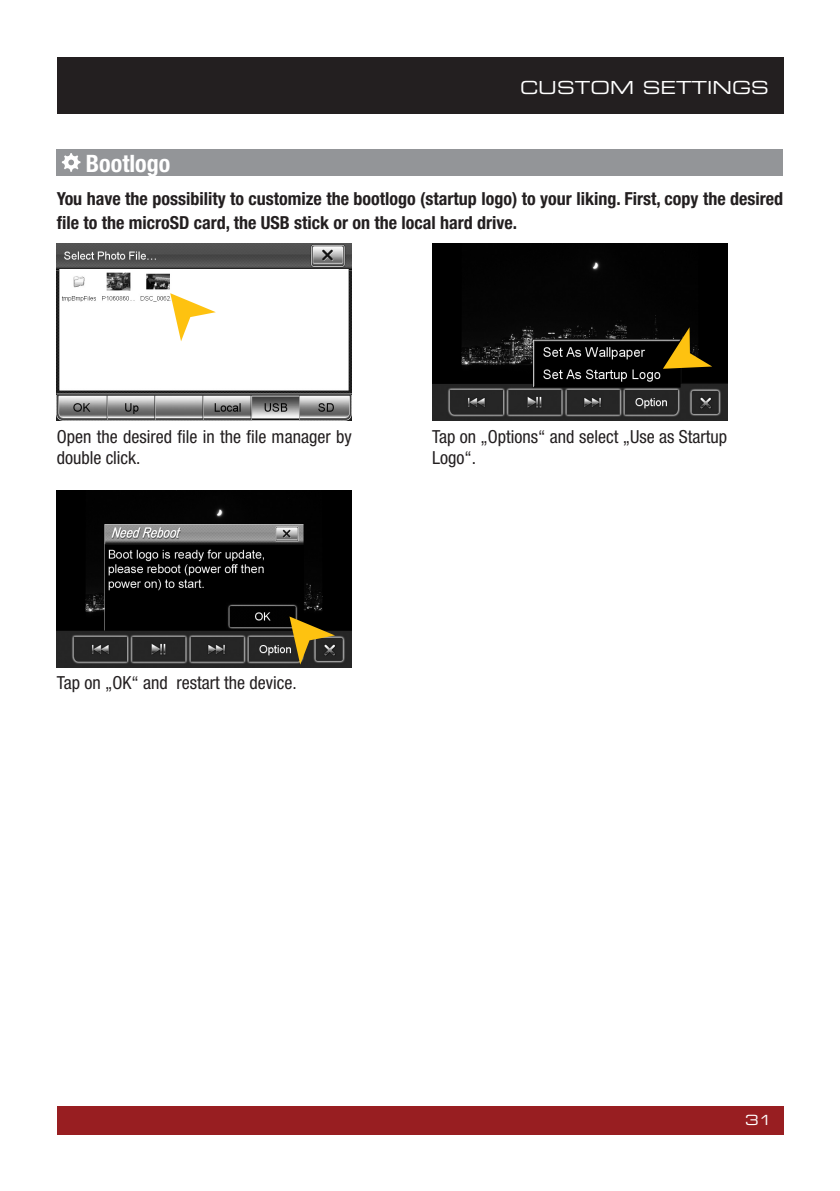
<style>
.page{position:relative;width:840px;height:1191px;background:#fff}
.page>*{position:absolute;margin:0;border:0;box-sizing:border-box;transform-origin:0 0}
.t1{font:700 condensed 24px "Helvetica Neue";color:#fff}
.t2{font:700 condensed 18px/24px "Helvetica Neue";color:#231f20}
.t3{font:condensed 18px/21.6px "Helvetica Neue";color:#231f20}
.t4{font:18px "Eurostile Extended Two";color:#fff}
.t5{font:14px "Eurostile Extended Two";color:#fff}
</style>
<div class="page">
<div style="left:57px;top:1106px;width:725px;height:28px;background:#981e21"></div>
<div style="left:57px;top:57px;width:725px;height:56px;background:#231f20"></div>
<img style="left:57px;top:244px;width:294px;height:177px">
<svg style="left:170px;top:293px;width:46px;height:48px"></svg>
<img style="left:432px;top:244px;width:294px;height:177px">
<svg style="left:662px;top:327px;width:49px;height:42px;background:#5b4609"></svg>
<img style="left:57px;top:490px;width:294px;height:177px">
<svg style="left:289px;top:616px;width:46px;height:48px;background:#6c5920"></svg>
<div style="left:57px;top:149px;width:725px;height:27px;background:#939598"></div>
<svg style="left:62px;top:153px;width:18px;height:19px"></svg>
<h1 class="t1" style="left:86px;top:149px;width:86px">Bootlogo</h1>
<p class="t4" style="left:520px;top:75px;width:250px">CUSTOM SETTINGS</p>
<p class="t2" style="left:57px;top:186px;width:727px">You have the possibility to customize the bootlogo (startup logo) to your liking. First, copy the desired file to the microSD card, the USB stick or on the local hard drive.</p>
<p class="t3" style="left:57px;top:425px;width:296px">Open the desired file in the file manager by double click.</p>
<p class="t3" style="left:432px;top:425px;width:296px">Tap on „Options“ and select „Use as Startup<br>Logo“.</p>
<p class="t3" style="left:57px;top:672px;width:241px">Tap on „OK“ and restart the device.</p>
<p class="t5" style="left:744px;top:1110px;width:28px">31</p>
</div>
